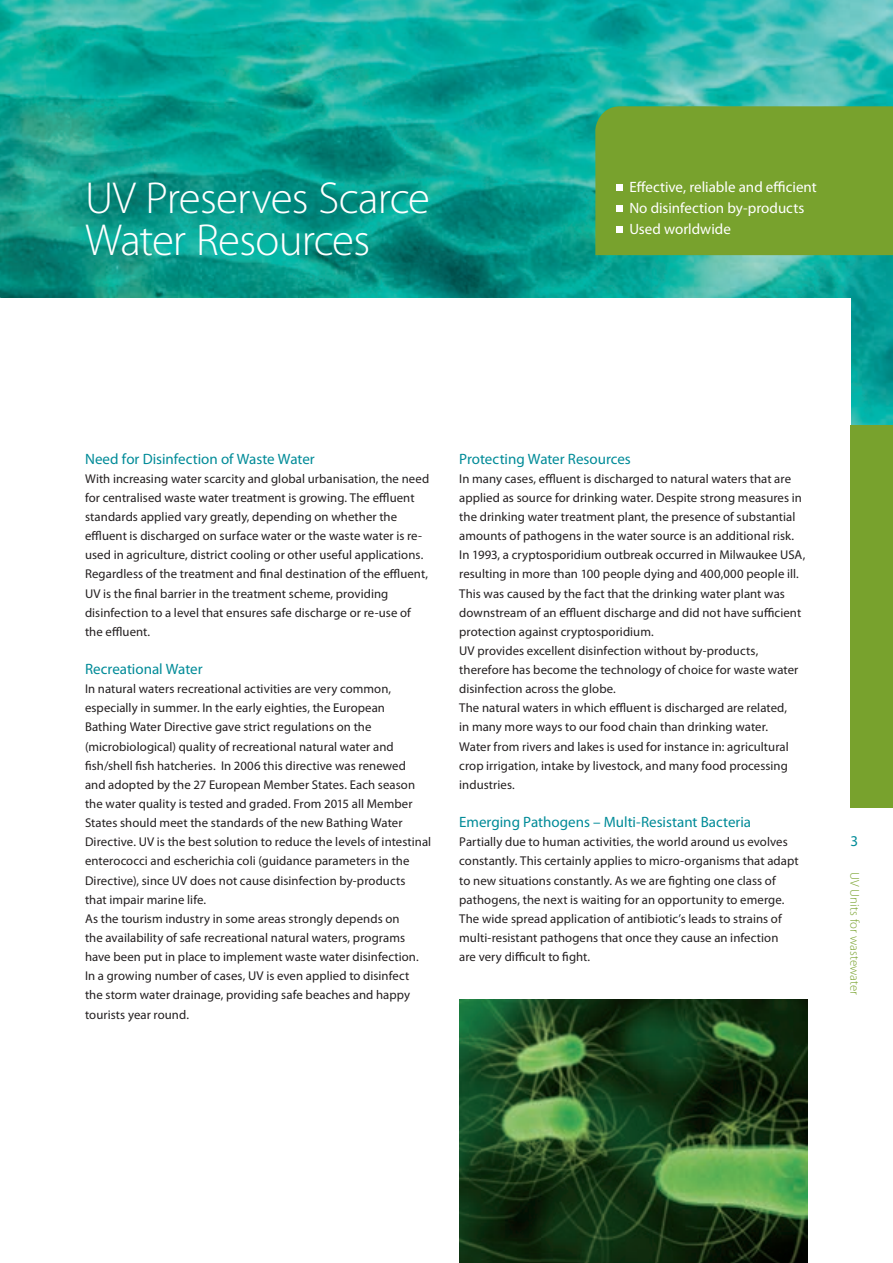
<style>
.page{position:relative;width:893px;height:1263px;background:#fff}
.page>*{position:absolute;margin:0;border:0;box-sizing:border-box;transform-origin:0 0}
.t1{font:300 45px/42.5px "Myriad Pro";letter-spacing:-.02em;color:#fff}
.t2{font:15px "Myriad Pro";color:#008b98}
.t3{font:15px/21px "Myriad Pro";color:#fff}
.t4{font:300 12.9px "Myriad Pro";color:#78a22d}
.t5{font:12.75px/19.2px "Myriad Pro";letter-spacing:.005em;color:#231f20}
</style>
<div class="page">
<img style="left:1px;top:0;width:892px;height:425px">
<div style="left:0;top:298px;width:850px;height:382px;background:#fff"></div>
<img style="left:0;top:0;width:1px;height:425px">
<div style="left:850px;top:425px;width:43px;height:383px;background:#78a22d"></div>
<div style="left:595px;top:106px;width:298px;height:149px;background:#78a22d"></div>
<img style="left:459px;top:999px;width:349px;height:264px">
<h1 class="t1" style="left:85px;top:177px;width:347px">UV Preserves Scarce<br>Water Resources</h1>
<p class="t3" style="left:629px;top:177px;width:189px">Effective, reliable and efficient<br>No disinfection by-products<br>Used worldwide</p>
<p class="t2" style="left:85px;top:450px;width:231px">Need for Disinfection of Waste Water</p>
<p class="t5" style="left:85px;top:469px;width:346px">With increasing water scarcity and global urbanisation, the need for centralised waste water treatment is growing. The effluent standards applied vary greatly, depending on whether the effluent is discharged on surface water or the waste water is re&shy;used in agriculture, district cooling or other useful applications.<br>Regardless of the treatment and final destination of the effluent, UV is the final barrier in the treatment scheme, providing disinfection to a level that ensures safe discharge or re-use of the effluent.</p>
<p class="t2" style="left:85px;top:661px;width:119px">Recreational Water</p>
<p class="t5" style="left:85px;top:679px;width:348px">In natural waters recreational activities are very common, especially in summer. In the early eighties, the European<br>Bathing Water Directive gave strict regulations on the (microbiological) quality of recreational natural water and fish/shell fish hatcheries. In 2006 this directive was renewed<br>and adopted by the 27 European Member States. Each season the water quality is tested and graded. From 2015 all Member States should meet the standards of the new Bathing Water Directive. UV is the best solution to reduce the levels of intestinal enterococci and escherichia coli (guidance parameters in the Directive), since UV does not cause disinfection by-products<br>that impair marine life.<br>As the tourism industry in some areas strongly depends on<br>the availability of safe recreational natural waters, programs have been put in place to implement waste water disinfection.<br>In a growing number of cases, UV is even applied to disinfect<br>the storm water drainage, providing safe beaches and happy tourists year round.</p>
<p class="t2" style="left:459px;top:450px;width:173px">Protecting Water Resources</p>
<p class="t5" style="left:459px;top:469px;width:348px">In many cases, effluent is discharged to natural waters that are applied as source for drinking water. Despite strong measures in the drinking water treatment plant, the presence of substantial amounts of pathogens in the water source is an additional risk.<br>In 1993, a cryptosporidium outbreak occurred in Milwaukee USA, resulting in more than 100 people dying and 400,000 people ill.<br>This was caused by the fact that the drinking water plant was downstream of an effluent discharge and did not have sufficient protection against cryptosporidium.<br>UV provides excellent disinfection without by-products, therefore has become the technology of choice for waste water disinfection across the globe.<br>The natural waters in which effluent is discharged are related,<br>in many more ways to our food chain than drinking water.<br>Water from rivers and lakes is used for instance in: agricultural crop irrigation, intake by livestock, and many food processing industries.</p>
<p class="t2" style="left:459px;top:814px;width:293px">Emerging Pathogens – Multi-Resistant Bacteria</p>
<p class="t5" style="left:459px;top:833px;width:341px">Partially due to human activities, the world around us evolves constantly. This certainly applies to micro-organisms that adapt to new situations constantly. As we are fighting one class of pathogens, the next is waiting for an opportunity to emerge.<br>The wide spread application of antibiotic’s leads to strains of multi-resistant pathogens that once they cause an infection<br>are very difficult to fight.</p>
<p class="t2" style="left:850px;top:833px;width:9px">3</p>
<p class="t4" style="left:862px;top:872px;width:125px;rotate:90deg">UV Units for wastewater</p>
</div>
